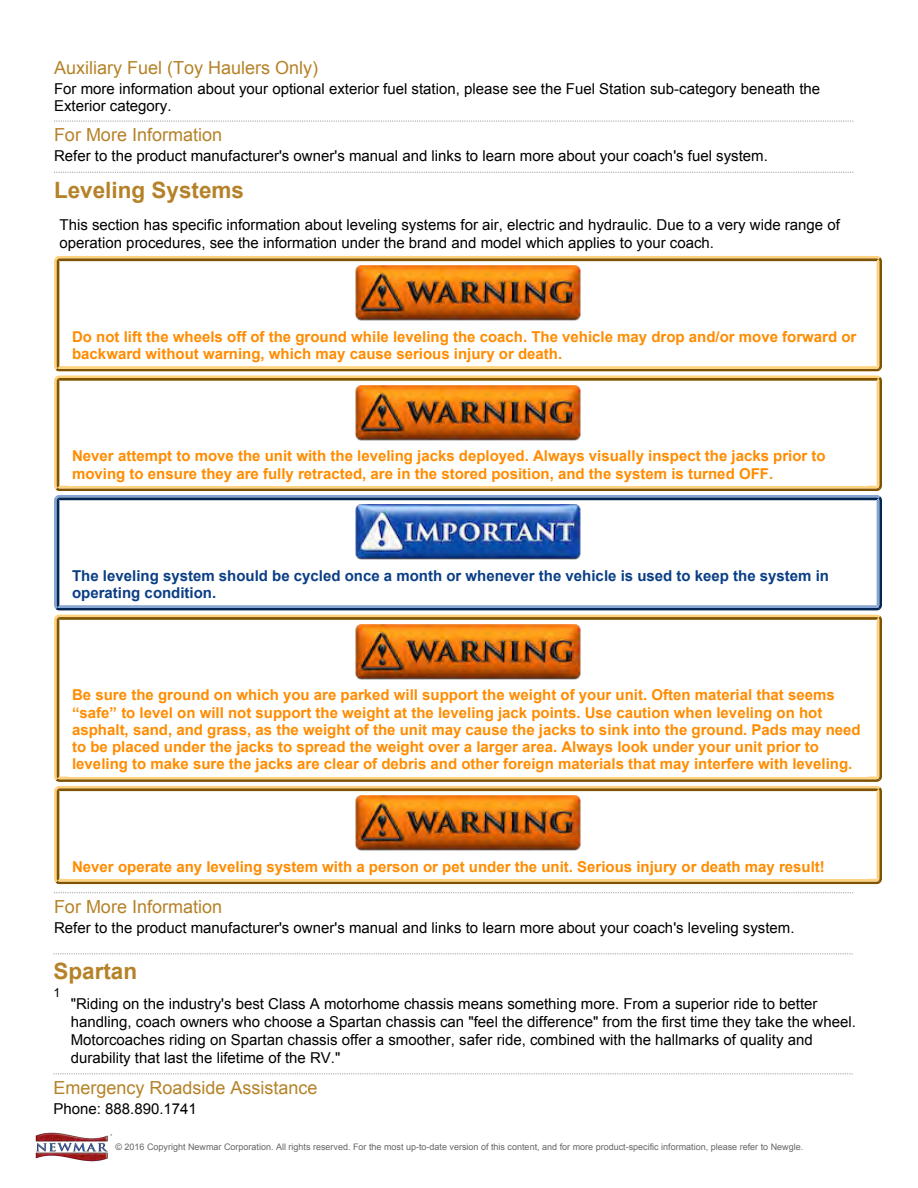
<style>
.page{position:relative;width:918px;height:1188px;background:#fff}
.page>*{position:absolute;margin:0;border:0;box-sizing:border-box;transform-origin:0 0}
.t1{font:700 22.5px "Arial";color:#b58228}
.t2{font:18px "Arial";color:#b58228}
.t3{font:700 15px/17.2px "Arial";color:#ff8c00}
.t4{font:15px/18px "Arial";color:#000}
.t5{font:700 15px/17.2px "Arial";color:#0a3e85}
.t6{font:12.45px "Arial";color:#000}
.t7{font:9px "Arial";color:#666}
</style>
<div class="page">
<svg style="left:54px;top:121px;width:799px;height:1px"></svg>
<svg style="left:54px;top:172px;width:799px;height:1px"></svg>
<svg style="left:54px;top:892px;width:799px;height:1px"></svg>
<svg style="left:54px;top:256px;width:828px;height:628px"></svg>
<div style="left:68px;top:854px;width:800px;height:25px;background:#fff"></div>
<svg style="left:53px;top:953px;width:800px;height:1px"></svg>
<svg style="left:53px;top:1073px;width:800px;height:1px"></svg>
<img style="left:36px;top:1132px;width:76px;height:29px">
<p class="t2" style="left:54px;top:55px;width:266px">Auxiliary Fuel (Toy Haulers Only)</p>
<p class="t4" style="left:54px;top:80px;width:768px;line-height:17.2px">For more information about your optional exterior fuel station, please see the Fuel Station sub-category beneath the<br>Exterior category.</p>
<p class="t2" style="left:54px;top:123px;width:170px">For More Information</p>
<p class="t4" style="left:54px;top:147px;width:715px">Refer to the product manufacturer's owner's manual and links to learn more about your coach's fuel system.</p>
<h1 class="t1" style="left:54px;top:174px;width:192px">Leveling Systems</h1>
<p class="t4" style="left:60px;top:216px;width:782px">This section has specific information about leveling systems for air, electric and hydraulic. Due to a very wide range of operation procedures, see the information under the brand and model which applies to your coach.</p>
<p class="t3" style="left:72px;top:328px;width:786px">Do not lift the wheels off of the ground while leveling the coach. The vehicle may drop and/or move forward or backward without warning, which may cause serious injury or death.</p>
<p class="t3" style="left:72px;top:448px;width:755px">Never attempt to move the unit with the leveling jacks deployed. Always visually inspect the jacks prior to moving to ensure they are fully retracted, are in the stored position, and the system is turned OFF.</p>
<p class="t5" style="left:72px;top:567px;width:758px">The leveling system should be cycled once a month or whenever the vehicle is used to keep the system in operating condition.</p>
<p class="t3" style="left:72px;top:687px;width:790px">Be sure the ground on which you are parked will support the weight of your unit. Often material that seems “safe” to level on will not support the weight at the leveling jack points. Use caution when leveling on hot asphalt, sand, and grass, as the weight of the unit may cause the jacks to sink into the ground. Pads may need to be placed under the jacks to spread the weight over a larger area. Always look under your unit prior to leveling to make sure the jacks are clear of debris and other foreign materials that may interfere with leveling.</p>
<p class="t3" style="left:72px;top:858px;width:754px">Never operate any leveling system with a person or pet under the unit. Serious injury or death may result!</p>
<p class="t2" style="left:54px;top:894px;width:170px">For More Information</p>
<p class="t4" style="left:54px;top:919px;width:742px">Refer to the product manufacturer's owner's manual and links to learn more about your coach's leveling system.</p>
<h1 class="t1" style="left:53px;top:955px;width:85px">Spartan</h1>
<p class="t6" style="left:53px;top:984px;width:8px">1</p>
<p class="t4" style="left:71px;top:995px;width:787px">"Riding on the industry's best Class A motorhome chassis means something more. From a superior ride to better handling, coach owners who choose a Spartan chassis can "feel the difference" from the first time they take the wheel.<br>Motorcoaches riding on Spartan chassis offer a smoother, safer ride, combined with the hallmarks of quality and durability that last the lifetime of the RV."</p>
<p class="t2" style="left:53px;top:1075px;width:266px">Emergency Roadside Assistance</p>
<p class="t4" style="left:53px;top:1100px;width:145px">Phone: 888.890.1741</p>
<p class="t7" style="left:115px;top:1141px;width:689px">© 2016 Copyright Newmar Corporation. All rights reserved. For the most up-to-date version of this content, and for more product-specific information, please refer to Newgle.</p>
</div>
